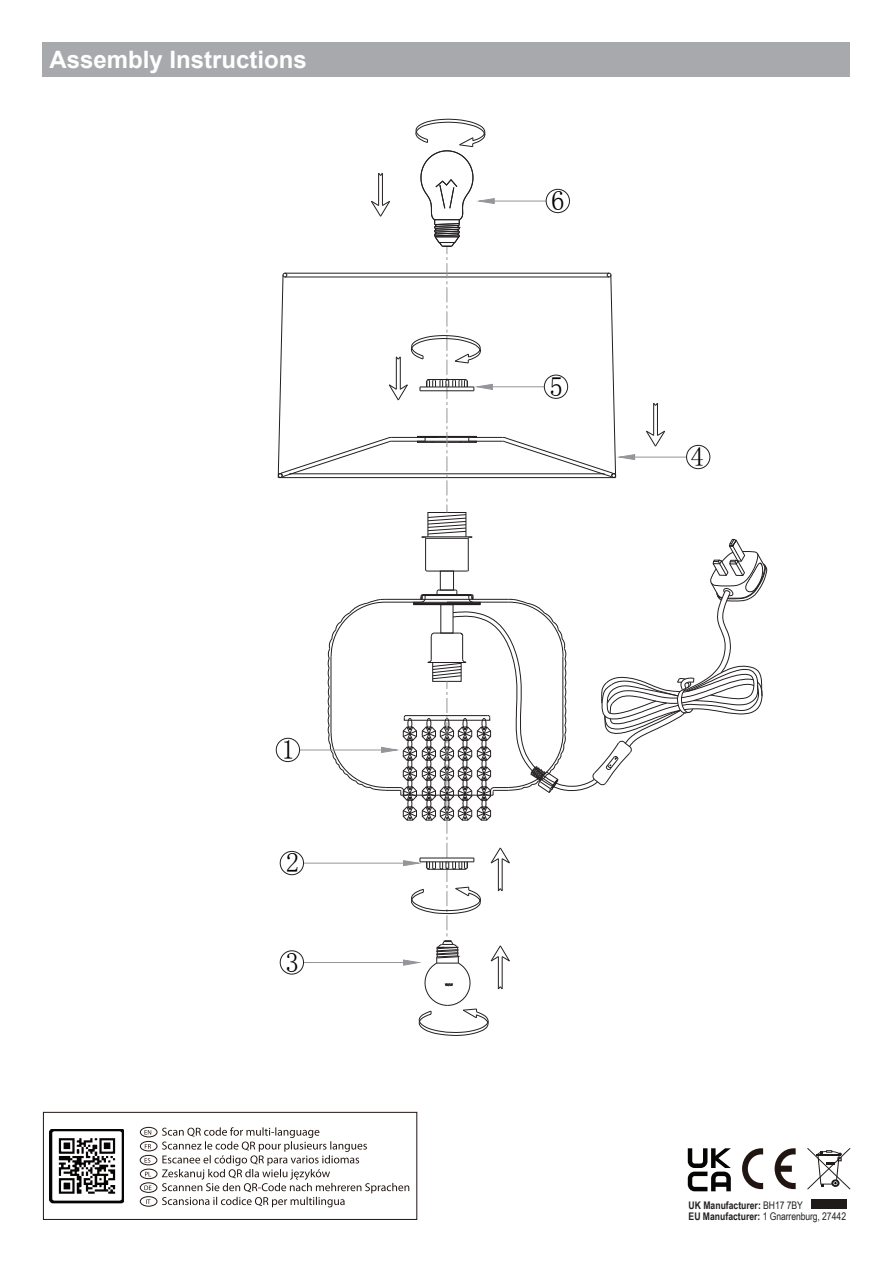
<style>
.page{position:relative;width:893px;height:1263px;background:#fff}
.page>*{position:absolute;margin:0;border:0;box-sizing:border-box;transform-origin:0 0}
.t1{font:27px "Sim Sun";color:#030303}
.t2{font:700 24px "Arial";color:#fff}
.t3{font:10.5px "Arial Narrow";letter-spacing:-.01em;color:#231f20}
.t4{font:700 10.5px "Arial Narrow";color:#231f20}
.s1{font-weight:400}
.s2{font-weight:700}
</style>
<div class="page">
<div style="left:43px;top:43px;width:807px;height:34px;background:#a8a9ad"></div>
<svg style="left:742px;top:1148px;width:21px;height:41px"></svg>
<svg style="left:775px;top:1148px;width:21px;height:41px"></svg>
<svg style="left:807px;top:1148px;width:43px;height:41px"></svg>
<div style="left:811px;top:1199px;width:36px;height:9px;background:#201b1b"></div>
<svg style="left:162px;top:1127px;width:247px;height:80px"></svg>
<div style="left:140px;top:1127px;width:17px;height:10px;border:1px solid #211512;border-radius:50%"></div>
<svg style="left:144px;top:1130px;width:7px;height:4px"></svg>
<div style="left:140px;top:1182px;width:17px;height:10px;border:1px solid #211512;border-radius:50%"></div>
<svg style="left:144px;top:1185px;width:7px;height:5px"></svg>
<div style="left:140px;top:1141px;width:17px;height:10px;border:1px solid #211512;border-radius:50%"></div>
<svg style="left:145px;top:1144px;width:6px;height:5px"></svg>
<div style="left:140px;top:1196px;width:17px;height:10px;border:1px solid #211512;border-radius:50%"></div>
<svg style="left:146px;top:1199px;width:5px;height:5px"></svg>
<div style="left:140px;top:1155px;width:17px;height:10px;border:1px solid #211512;border-radius:50%"></div>
<svg style="left:145px;top:1158px;width:5px;height:5px"></svg>
<div style="left:140px;top:1169px;width:17px;height:10px;border:1px solid #211512;border-radius:50%"></div>
<svg style="left:145px;top:1172px;width:6px;height:4px"></svg>
<div style="left:43px;top:1112px;width:374px;height:108px;border:1px solid #211512"></div>
<img style="left:50px;top:1129px;width:74px;height:75px">
<svg style="left:688px;top:1148px;width:43px;height:43px"></svg>
<div style="left:276px;top:738px;width:24px;height:24px;border:1px solid #231f20;border-radius:50%"></div>
<svg style="left:278px;top:118px;width:489px;height:918px"></svg>
<h2 class="t2" style="left:50px;top:43px;width:259px">Assembly Instructions</h2>
<h1 class="t1" style="left:282px;top:736px;width:15px">1</h1>
<h1 class="t1" style="left:286px;top:849px;width:15px">2</h1>
<h1 class="t1" style="left:285px;top:948px;width:15px">3</h1>
<h1 class="t1" style="left:551px;top:187px;width:15px">6</h1>
<h1 class="t1" style="left:549px;top:372px;width:15px">5</h1>
<h1 class="t1" style="left:690px;top:443px;width:15px">4</h1>
<p class="t4" style="left:689px;top:1197px;width:116px">UK Manufacturer: <span class="s1">BH17 7BY</span></p>
<p class="t3" style="left:689px;top:1209px;width:159px"><span class="s2">EU Manufacturer:</span> 1 Gnarrenburg, 27442</p>
</div>
